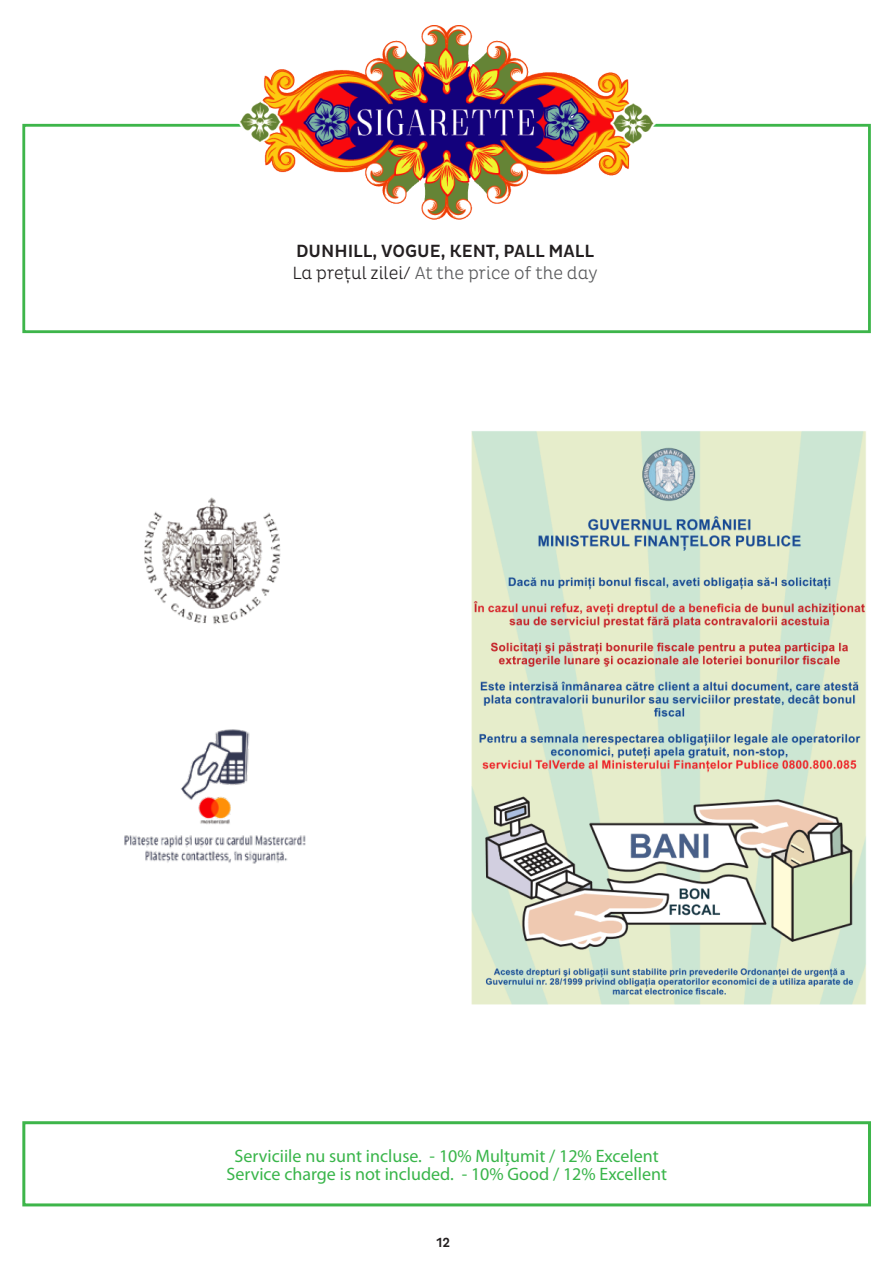
<style>
.page{position:relative;width:894px;height:1263px;background:#fff}
.page>*{position:absolute;margin:0;border:0;box-sizing:border-box;transform-origin:0 0}
.t1{font:18px/18px "Myriad Pro";color:#39b54a;text-align:center}
.t2{font:500 18px/21.6px "Pluto Cond";color:#231f20}
.t3{font:500 13.5px "Pluto Cond";color:#231f20}
.s1{font-weight:300}
.s2{font-weight:300;color:#58595b}
</style>
<div class="page">
<img style="left:124px;top:497px;width:182px;height:367px">
<img style="left:471px;top:431px;width:395px;height:574px">
<div style="left:22px;top:1121px;width:848px;height:85px;border:3px solid #3db54a"></div>
<div style="left:22px;top:124px;width:848px;height:209px;border:3px solid #3db54a"></div>
<img style="left:237px;top:25px;width:418px;height:195px">
<p class="t2" style="left:292px;top:241px;width:306px">DUNHILL, VOGUE, KENT, PALL MALL<br><span class="s1">La prețul zilei/</span> <span class="s2">At the price of the day</span></p>
<p class="t1" style="left:226px;top:1147px;width:442px">Serviciile nu sunt incluse. - 10% Mulţumit / 12% Excelent<br>Service charge is not included. - 10% Good / 12% Excellent</p>
<p class="t3" style="left:436px;top:1234px;width:15px">12</p>
</div>
